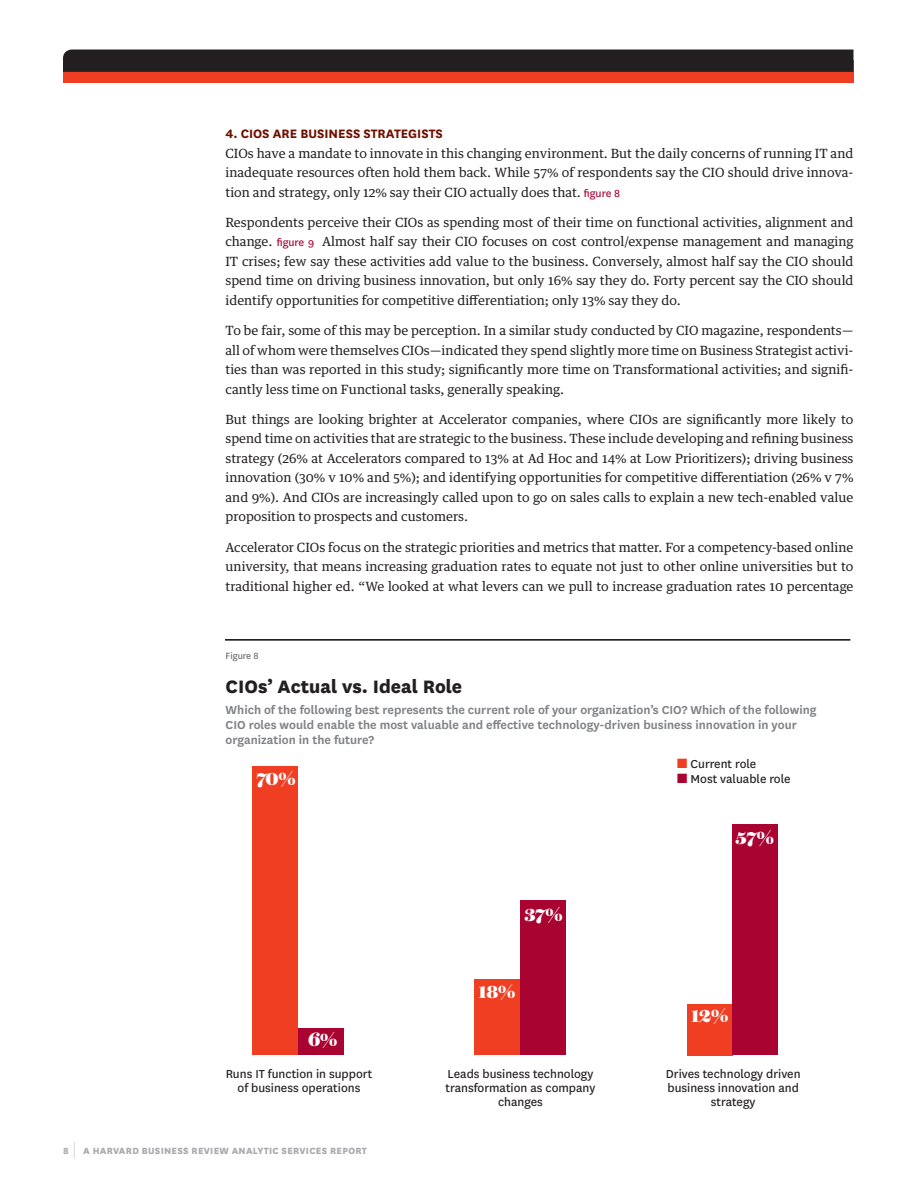
<style>
.page{position:relative;width:918px;height:1188px;background:#fff}
.page>*{position:absolute;margin:0;border:0;box-sizing:border-box;transform-origin:0 0}
.t1{font:800 21px "National HBR";color:#231f20}
.t2{font:900 20.4px "Brunel Deck";letter-spacing:-.03em;color:#fff}
.c-head{font:700 14.25px "National HBR";color:#701100}
.t3{font:600 13.5px/15px "National HBR";color:#808285}
.t4{font:13.5px/14.2px "National HBR";color:#231f20;text-align:center}
.body_no_indent{font:12.75px/19.5px "Guardian Text Egyp HBR";color:#231f20;text-align:justify}
.t5{font:800 10.5px "National HBR";letter-spacing:.025em;color:#a8a9ad}
.t6{font:10.5px "National HBR";color:#57585a}
.s1{font-family:"National HBR";font-size:12px;color:#a90332}
.s2{color:#ef3e22}
.s3{color:#a90332}
.s4{font-weight:100;font-size:22.5px}
</style>
<div class="page">
<div style="left:63px;top:61px;width:791px;height:22px;background:#ef3e22"></div>
<div style="left:63px;top:50px;width:791px;height:22px;background:#231f20"></div>
<div style="left:253px;top:766px;width:45px;height:289px;background:#ef3e22"></div>
<div style="left:298px;top:1028px;width:45px;height:27px;background:#a90332"></div>
<hr style="left:225px;top:639px;width:625px;height:2px;background:#231f20">
<div style="left:475px;top:979px;width:45px;height:76px;background:#ef3e22"></div>
<div style="left:520px;top:901px;width:45px;height:154px;background:#a90332"></div>
<div style="left:687px;top:1004px;width:45px;height:51px;background:#ef3e22"></div>
<div style="left:732px;top:824px;width:46px;height:231px;background:#a90332"></div>
<p class="c-head" style="left:225px;top:124px;width:219px">4. CIOS ARE BUSINESS STRATEGISTS</p>
<p class="body_no_indent" style="left:225px;top:142px;width:630px">CIOs have a mandate to innovate in this changing environment. But the daily concerns of running IT and inadequate resources often hold them back. While 57% of respondents say the CIO should drive innova&shy;tion and strategy, only 12% say their CIO actually does that. <span class="s1">figure 8</span></p>
<p class="body_no_indent" style="left:225px;top:211px;width:630px">Respondents perceive their CIOs as spending most of their time on functional activities, alignment and change. <span class="s1">figure 9</span> Almost half say their CIO focuses on cost control/expense management and managing IT crises; few say these activities add value to the business. Conversely, almost half say the CIO should spend time on driving business innovation, but only 16% say they do. Forty percent say the CIO should identify opportunities for competitive differentiation; only 13% say they do.</p>
<p class="body_no_indent" style="left:225px;top:320px;width:630px">To be fair, some of this may be perception. In a similar study conducted by CIO magazine, respondents— all of whom were themselves CIOs—indicated they spend slightly more time on Business Strategist activi&shy;ties than was reported in this study; significantly more time on Transformational activities; and signifi&shy;cantly less time on Functional tasks, generally speaking.</p>
<p class="body_no_indent" style="left:225px;top:408px;width:630px">But things are looking brighter at Accelerator companies, where CIOs are significantly more likely to spend time on activities that are strategic to the business. These include developing and refining business strategy (26% at Accelerators compared to 13% at Ad Hoc and 14% at Low Prioritizers); driving business innovation (30% v 10% and 5%); and identifying opportunities for competitive differentiation (26% v 7% and 9%). And CIOs are increasingly called upon to go on sales calls to explain a new tech-enabled value proposition to prospects and customers.</p>
<p class="body_no_indent" style="left:225px;top:536px;width:630px">Accelerator CIOs focus on the strategic priorities and metrics that matter. For a competency-based online university, that means increasing graduation rates to equate not just to other online universities but to traditional higher ed. “We looked at what levers can we pull to increase graduation rates 10 percentage</p>
<p class="t6" style="left:226px;top:649px;width:35px">Figure 8</p>
<p class="t1" style="left:226px;top:672px;width:238px">CIOs’ Actual vs. Ideal Role</p>
<p class="t3" style="left:226px;top:702px;width:592px">Which of the following best represents the current role of your organization’s CIO? Which of the following<br>CIO roles would enable the most valuable and effective technology-driven business innovation in your organization in the future?</p>
<p class="t4" style="left:677px;top:756px;width:81px"><span class="s2">■</span> Current role</p>
<p class="t4" style="left:677px;top:771px;width:115px"><span class="s3">■</span> Most valuable role</p>
<p class="t2" style="left:256px;top:766px;width:41px">70%</p>
<p class="t2" style="left:308px;top:1028px;width:31px">6%</p>
<p class="t4" style="left:226px;top:1066px;width:148px">Runs IT function in support of business operations</p>
<p class="t5" style="left:63px;top:1143px;width:305px">8 <span class="s4">|</span> A HARVARD BUSINESS REVIEW ANALYTIC SERVICES REPORT</p>
<p class="t2" style="left:524px;top:902px;width:40px">37%</p>
<p class="t2" style="left:479px;top:980px;width:38px">18%</p>
<p class="t2" style="left:735px;top:826px;width:40px">57%</p>
<p class="t2" style="left:691px;top:1003px;width:38px">12%</p>
<p class="t4" style="left:446px;top:1066px;width:151px">Leads business technology transformation as company changes</p>
<p class="t4" style="left:666px;top:1066px;width:136px">Drives technology driven business innovation and strategy</p>
</div>
